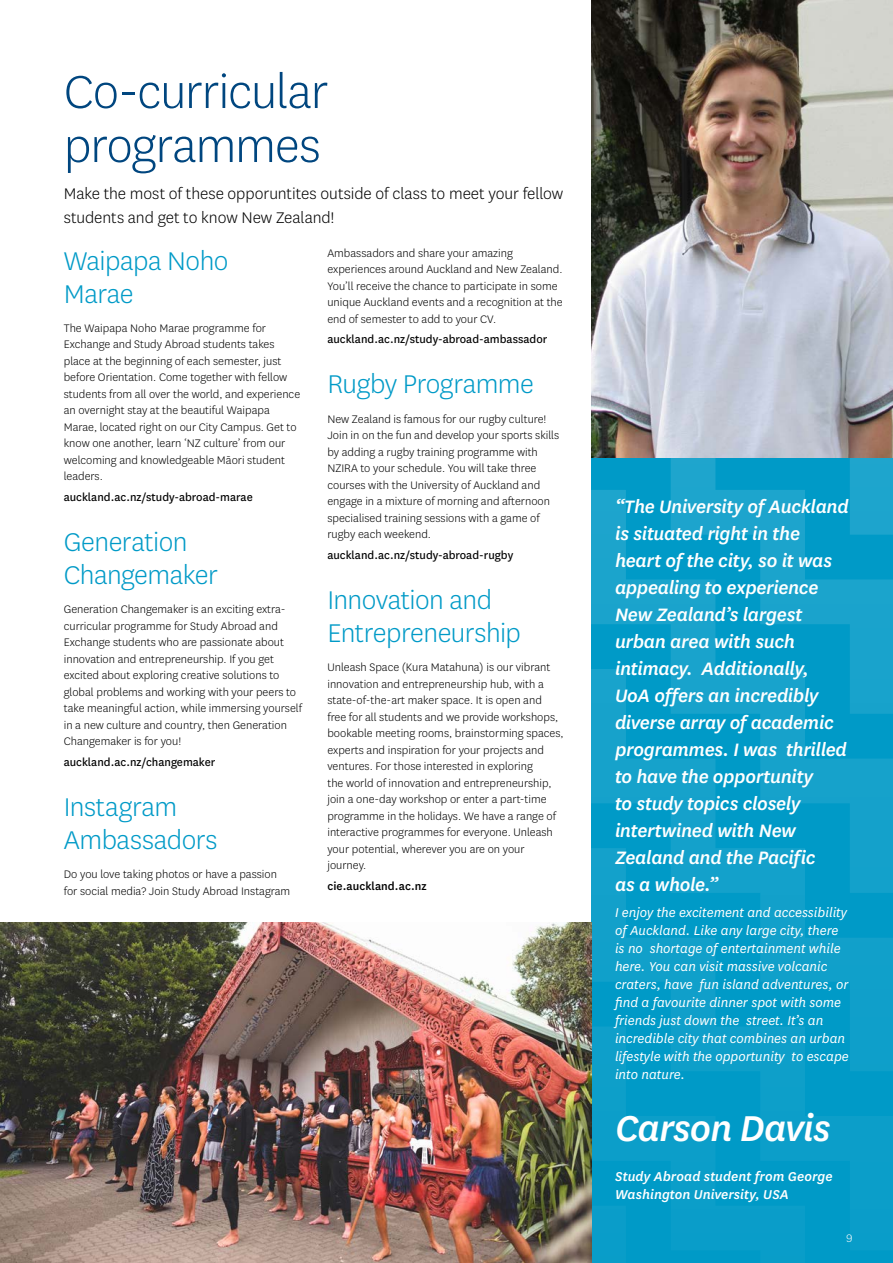
<style>
.page{position:relative;width:893px;height:1263px;background:#fff}
.page>*{position:absolute;margin:0;border:0;box-sizing:border-box;transform-origin:0 0}
.t1{font:300 54px/54px "National";letter-spacing:-.02em;color:#00467f}
.t2{font:italic 500 42px "National";letter-spacing:-.025em;color:#fff}
.t3{font:300 30px/33px "National";letter-spacing:-.02em;color:#009ac7}
.t4{font:italic 500 21px/27px "National";letter-spacing:-.02em;color:#fff}
.t5{font:300 18px/24px "National";letter-spacing:-.005em;color:#000}
.t6{font:italic 15px/18px "National";color:#fff}
.t7{font:italic 500 15px/18px "National";color:#fff}
.t8{font:300 12.75px/16.5px "National";color:#000}
.t9{font:12.75px "National";color:#000}
.t10{font:500 12.75px "National";letter-spacing:.005em;color:#000}
.t11{font:300 12.75px "National";color:#fff}
</style>
<div class="page">
<svg style="left:591px;top:960px;width:302px;height:303px;background:#079bc7"></svg>
<svg style="left:715px;top:803px;width:178px;height:157px;background:#089dc8"></svg>
<svg style="left:591px;top:803px;width:124px;height:157px;background:#0a9cc7"></svg>
<svg style="left:591px;top:624px;width:302px;height:179px;background:#0c9ec9"></svg>
<svg style="left:591px;top:457px;width:302px;height:167px;background:#109fc9"></svg>
<img style="left:591px;top:0;width:302px;height:457px">
<img style="left:0;top:922px;width:591px;height:341px">
<h1 class="t1" style="left:64px;top:63px;width:266px">Co-curricular programmes</h1>
<h3 class="t5" style="left:64px;top:181px;width:501px">Make the most of these opporuntites outside of class to meet your fellow students and get to know New Zealand!</h3>
<h3 class="t3" style="left:64px;top:243px;width:166px">Waipapa Noho<br>Marae</h3>
<p class="t8" style="left:64px;top:319px;width:238px">The Waipapa Noho Marae programme for Exchange and Study Abroad students takes place at the beginning of each semester, just before Orientation. Come together with fellow students from all over the world, and experience an overnight stay at the beautiful Waipapa Marae, located right on our City Campus. Get to know one another, learn ‘NZ culture’ from our welcoming and knowledgeable Māori student leaders.</p>
<p class="t9" style="left:64px;top:489px;width:191px">auckland.ac.nz/study-abroad-marae</p>
<h3 class="t3" style="left:64px;top:524px;width:156px">Generation<br>Changemaker</h3>
<p class="t8" style="left:64px;top:601px;width:240px">Generation Changemaker is an exciting extra&shy;curricular programme for Study Abroad and Exchange students who are passionate about innovation and entrepreneurship. If you get excited about exploring creative solutions to global problems and working with your peers to take meaningful action, while immersing yourself in a new culture and country, then Generation Changemaker is for you!</p>
<p class="t9" style="left:64px;top:754px;width:153px">auckland.ac.nz/changemaker</p>
<h3 class="t3" style="left:64px;top:790px;width:155px">Instagram<br>Ambassadors</h3>
<p class="t8" style="left:64px;top:866px;width:228px">Do you love taking photos or have a passion for social media? Join Study Abroad Instagram</p>
<p class="t8" style="left:327px;top:244px;width:237px">Ambassadors and share your amazing experiences around Auckland and New Zealand.<br>You’ll receive the chance to participate in some unique Auckland events and a recognition at the end of semester to add to your CV.</p>
<p class="t9" style="left:327px;top:331px;width:221px">auckland.ac.nz/study-abroad-ambassador</p>
<h3 class="t3" style="left:327px;top:367px;width:208px">Rugby Programme</h3>
<p class="t8" style="left:327px;top:410px;width:233px">New Zealand is famous for our rugby culture!<br>Join in on the fun and develop your sports skills by adding a rugby training programme with NZIRA to your schedule. You will take three courses with the University of Auckland and engage in a mixture of morning and afternoon specialised training sessions with a game of rugby each weekend.</p>
<p class="t9" style="left:327px;top:547px;width:187px">auckland.ac.nz/study-abroad-rugby</p>
<h3 class="t3" style="left:327px;top:582px;width:195px">Innovation and<br>Entrepreneurship</h3>
<p class="t8" style="left:327px;top:659px;width:238px">Unleash Space (Kura Matahuna) is our vibrant innovation and entrepreneurship hub, with a state-of-the-art maker space. It is open and free for all students and we provide workshops, bookable meeting rooms, brainstorming spaces, experts and inspiration for your projects and ventures. For those interested in exploring<br>the world of innovation and entrepreneurship, join a one-day workshop or enter a part-time programme in the holidays. We have a range of interactive programmes for everyone. Unleash your potential, wherever you are on your journey.</p>
<p class="t10" style="left:327px;top:877px;width:101px">cie.auckland.ac.nz</p>
<p class="t4" style="left:615px;top:492px;width:235px">“The University of Auckland is situated right in the heart of the city, so it was appealing to experience<br>New Zealand’s largest urban area with such intimacy. Additionally,<br>UoA offers an incredibly diverse array of academic programmes. I was thrilled to have the opportunity<br>to study topics closely intertwined with New<br>Zealand and the Pacific<br>as a whole.”</p>
<p class="t6" style="left:615px;top:903px;width:235px">I enjoy the excitement and accessibility of Auckland. Like any large city, there is no shortage of entertainment while here. You can visit massive volcanic craters, have fun island adventures, or find a favourite dinner spot with some friends just down the street. It’s an incredible city that combines an urban lifestyle with the opportunity to escape into nature.</p>
<h2 class="t2" style="left:615px;top:1101px;width:217px">Carson Davis</h2>
<p class="t7" style="left:615px;top:1166px;width:219px">Study Abroad student from George<br>Washington University, USA</p>
<p class="t11" style="left:846px;top:1230px;width:9px">9</p>
</div>
